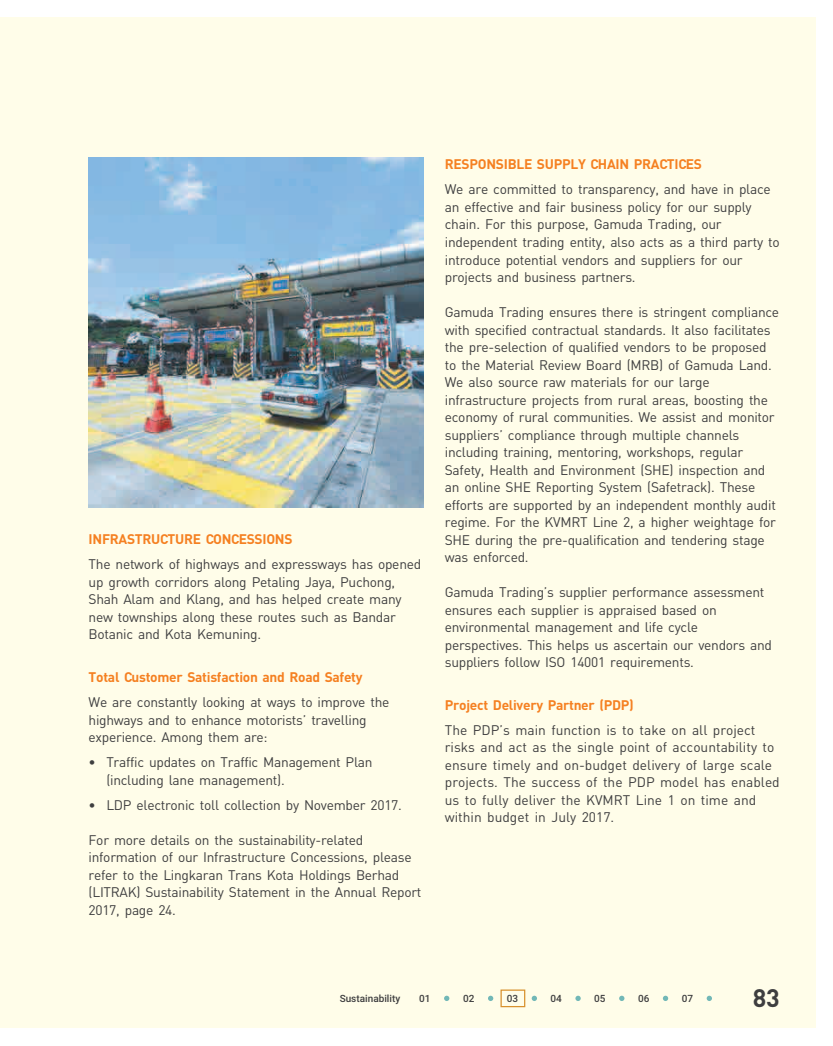
<style>
.page{position:relative;width:833px;height:1046px;background:#fff}
.page>*{position:absolute;margin:0;border:0;box-sizing:border-box;transform-origin:0 0}
.t1{font:700 25px "DIN";color:#3e3e3f}
.t2{font:13.75px/17.5px "DIN";letter-spacing:-.02em;color:#3e3e3f}
.t3{font:13.75px/17.5px "DIN";color:#3e3e3f}
.t4{font:700 13.75px "DIN";letter-spacing:-.02em;color:#f58021}
.t5{font:500 10px "Roboto";color:#3e3e3f}
</style>
<div class="page">
<div style="left:0;top:18px;width:815px;height:1010px;background:#fffde9"></div>
<img style="left:89px;top:158px;width:334px;height:349px">
<svg style="left:706px;top:995px;width:6px;height:5px"></svg>
<svg style="left:663px;top:995px;width:5px;height:5px"></svg>
<svg style="left:619px;top:995px;width:5px;height:5px"></svg>
<svg style="left:575px;top:995px;width:6px;height:5px"></svg>
<svg style="left:532px;top:995px;width:5px;height:5px"></svg>
<svg style="left:488px;top:995px;width:5px;height:5px"></svg>
<svg style="left:444px;top:995px;width:5px;height:5px"></svg>
<div style="left:500px;top:989px;width:25px;height:18px;border:1px solid #d8912e"></div>
<p class="t4" style="left:89px;top:534px;width:205px">INFRASTRUCTURE CONCESSIONS</p>
<p class="t2" style="left:89px;top:557px;width:334px">The network of highways and expressways has opened up growth corridors along Petaling Jaya, Puchong, Shah Alam and Klang, and has helped create many new townships along these routes such as Bandar Botanic and Kota Kemuning.</p>
<p class="t4" style="left:89px;top:672px;width:275px">Total Customer Satisfaction and Road Safety</p>
<p class="t2" style="left:89px;top:694px;width:302px">We are constantly looking at ways to improve the highways and to enhance motorists’ travelling experience. Among them are:</p>
<p class="t2" style="left:106px;top:754px;width:268px;text-indent:-18px">• Traffic updates on Traffic Management Plan (including lane management).</p>
<p class="t2" style="left:89px;top:797px;width:315px">• LDP electronic toll collection by November 2017.</p>
<p class="t2" style="left:89px;top:832px;width:334px">For more details on the sustainability-related information of our Infrastructure Concessions, please refer to the Lingkaran Trans Kota Holdings Berhad (LITRAK) Sustainability Statement in the Annual Report 2017, page 24.</p>
<p class="t4" style="left:445px;top:160px;width:259px">RESPONSIBLE SUPPLY CHAIN PRACTICES</p>
<p class="t2" style="left:445px;top:182px;width:336px">We are committed to transparency, and have in place an effective and fair business policy for our supply chain. For this purpose, Gamuda Trading, our independent trading entity, also acts as a third party to introduce potential vendors and suppliers for our projects and business partners.</p>
<p class="t2" style="left:445px;top:305px;width:336px">Gamuda Trading ensures there is stringent compliance with specified contractual standards. It also facilitates the pre-selection of qualified vendors to be proposed to the Material Review Board (MRB) of Gamuda Land.<br>We also source raw materials for our large infrastructure projects from rural areas, boosting the economy of rural communities. We assist and monitor suppliers’ compliance through multiple channels including training, mentoring, workshops, regular Safety, Health and Environment (SHE) inspection and an online SHE Reporting System (Safetrack). These efforts are supported by an independent monthly audit regime. For the KVMRT Line 2, a higher weightage for SHE during the pre-qualification and tendering stage was enforced.</p>
<p class="t2" style="left:445px;top:585px;width:329px">Gamuda Trading’s supplier performance assessment ensures each supplier is appraised based on environmental management and life cycle perspectives. This helps us ascertain our vendors and suppliers follow ISO 14001 requirements.</p>
<p class="t4" style="left:445px;top:700px;width:190px">Project Delivery Partner (PDP)</p>
<p class="t3" style="left:445px;top:722px;width:336px">The PDP’s main function is to take on all project risks and act as the single point of accountability to ensure timely and on-budget delivery of large scale projects. The success of the PDP model has enabled us to fully deliver the KVMRT Line 1 on time and within budget in July 2017.</p>
<p class="t5" style="left:340px;top:994px;width:62px">Sustainability</p>
<p class="t5" style="left:419px;top:994px;width:13px">01</p>
<p class="t5" style="left:463px;top:994px;width:13px">02</p>
<p class="t5" style="left:507px;top:994px;width:13px">03</p>
<p class="t5" style="left:550px;top:994px;width:13px">04</p>
<p class="t5" style="left:594px;top:994px;width:13px">05</p>
<p class="t5" style="left:638px;top:994px;width:13px">06</p>
<p class="t5" style="left:681px;top:994px;width:13px">07</p>
<h1 class="t1" style="left:752px;top:988px;width:29px">83</h1>
</div>
